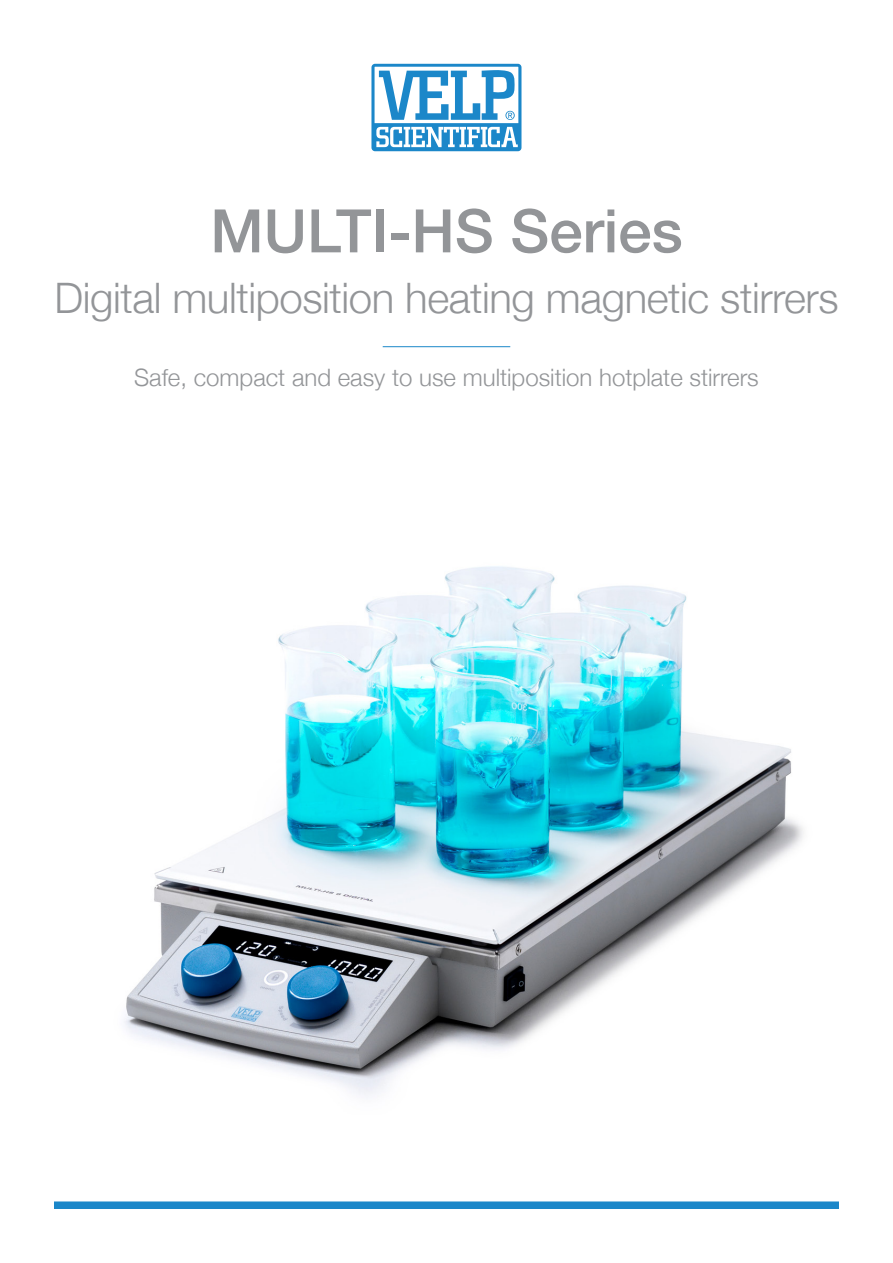
<style>
.page{position:relative;width:893px;height:1263px;background:#fff}
.page>*{position:absolute;margin:0;border:0;box-sizing:border-box;transform-origin:0 0}
.t1{font:500 60px "Helvetica Neue";color:#939598}
.t2{font:300 42px "Helvetica Neue";letter-spacing:-.01em;color:#939598}
.t3{font:300 24px "Helvetica Neue";color:#939598}
</style>
<div class="page">
<img style="left:124px;top:566px;width:680px;height:530px">
<div style="left:54px;top:1201px;width:785px;height:8px;background:#1b87c9"></div>
<svg style="left:371px;top:64px;width:150px;height:87px"></svg>
<hr style="left:383px;top:346px;width:127px;height:1px;background:#1b87c9">
<p class="t1" style="left:210px;top:183px;width:474px">MULTI-HS Series</p>
<p class="t2" style="left:54px;top:265px;width:786px">Digital multiposition heating magnetic stirrers</p>
<p class="t3" style="left:134px;top:358px;width:626px">Safe, compact and easy to use multiposition hotplate stirrers</p>
</div>
